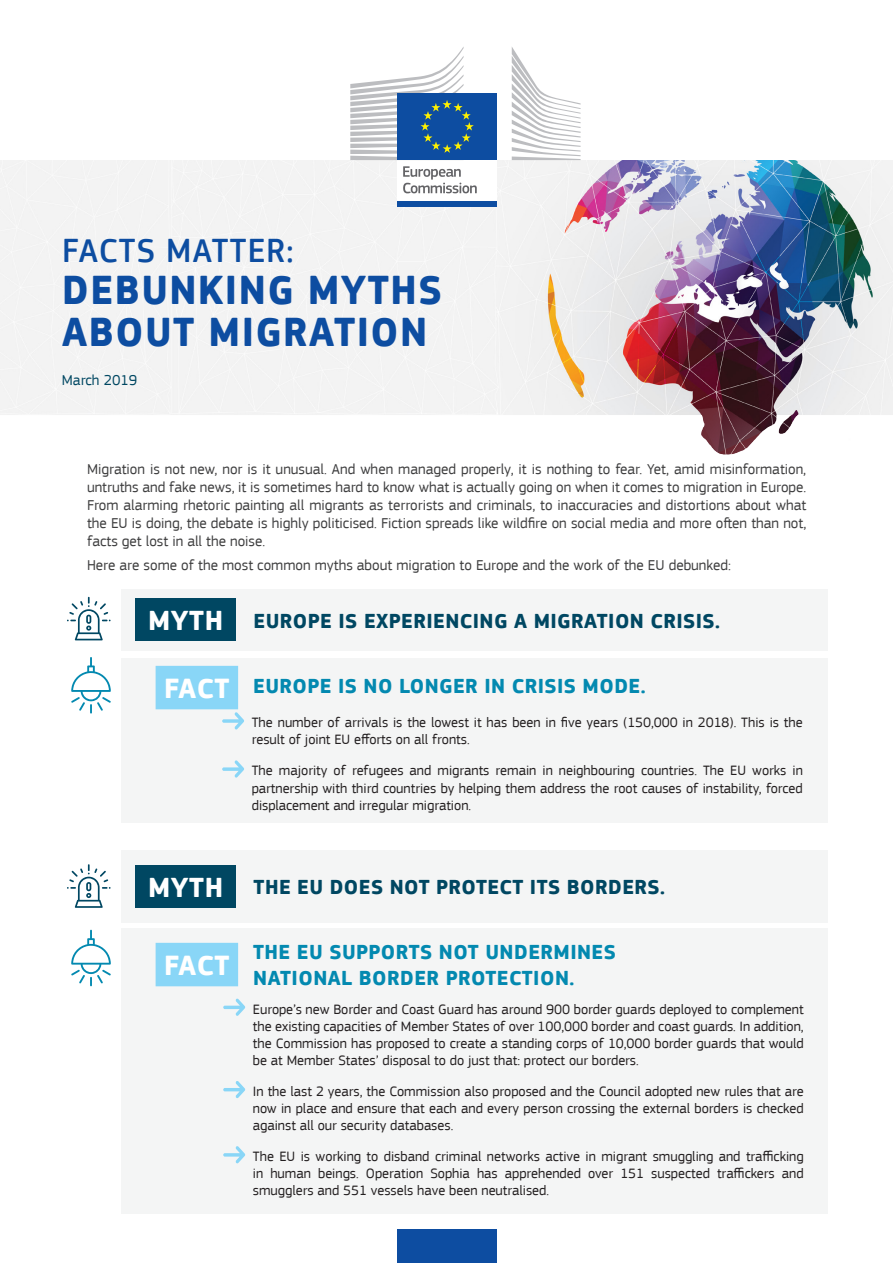
<style>
.page{position:relative;width:893px;height:1263px;background:#fff}
.page>*{position:absolute;margin:0;border:0;box-sizing:border-box;transform-origin:0 0}
.MainTitle{font:700 42px/42px "EC Square Sans Pro";letter-spacing:.035em;color:#0d4da1}
.MainTitle-2{font:500 34.5px "EC Square Sans Pro";letter-spacing:.035em;color:#0d4da1}
.The_MYTH{font:700 28.8px "EC Square Sans Pro";letter-spacing:.01em;color:#fff}
.Title_cover{font:700 28.5px "EC Square Sans Pro";letter-spacing:.02em;color:#fff}
.Myth_-_Title{font:700 21px/25.5px "EC Square Sans Pro";letter-spacing:.02em;color:#0389b0}
.Title_cover-2{font:700 21px "EC Square Sans Pro";letter-spacing:.02em;color:#004762}
.MainTitle-3{font:15px/18px "EC Square Sans Pro";color:#3e3e3f;text-align:justify}
.Title_cover-3{font:15px "EC Square Sans Pro";color:#004762}
.Body{font:14.25px/17.1px "EC Square Sans Pro";color:#231f20;text-align:justify}
</style>
<div class="page">
<img style="left:0;top:160px;width:893px;height:295px">
<div style="left:121px;top:589px;width:706px;height:62px;background:#f4f5f5"></div>
<div style="left:121px;top:658px;width:706px;height:165px;background:#f4f5f5"></div>
<div style="left:135px;top:598px;width:101px;height:43px;background:#004762"></div>
<svg style="left:222px;top:712px;width:22px;height:17px"></svg>
<svg style="left:222px;top:760px;width:22px;height:17px"></svg>
<svg style="left:67px;top:597px;width:44px;height:43px"></svg>
<svg style="left:71px;top:657px;width:40px;height:56px"></svg>
<div style="left:156px;top:666px;width:82px;height:43px;background:#89d6f7"></div>
<div style="left:121px;top:850px;width:706px;height:72px;background:#f4f5f5"></div>
<div style="left:121px;top:928px;width:706px;height:286px;background:#f4f5f5"></div>
<div style="left:135px;top:865px;width:101px;height:42px;background:#004762"></div>
<svg style="left:67px;top:864px;width:44px;height:44px"></svg>
<svg style="left:71px;top:930px;width:40px;height:56px"></svg>
<div style="left:156px;top:943px;width:82px;height:43px;background:#89d6f7"></div>
<svg style="left:223px;top:998px;width:22px;height:18px"></svg>
<svg style="left:223px;top:1081px;width:22px;height:17px"></svg>
<svg style="left:223px;top:1146px;width:22px;height:17px"></svg>
<div style="left:397px;top:158px;width:100px;height:44px;background:#fff"></div>
<svg style="left:403px;top:166px;width:74px;height:27px"></svg>
<div style="left:397px;top:201px;width:100px;height:6px;background:#0d4da1"></div>
<svg style="left:512px;top:47px;width:69px;height:113px"></svg>
<div style="left:397px;top:94px;width:100px;height:66px;background:#0d4da1"></div>
<svg style="left:350px;top:47px;width:124px;height:113px"></svg>
<div style="left:397px;top:1229px;width:100px;height:34px;background:#0d4da1"></div>
<p class="MainTitle-2" style="left:62px;top:230px;width:233px">FACTS MATTER:</p>
<p class="MainTitle" style="left:62px;top:270px;width:381px">DEBUNKING MYTHS<br>ABOUT MIGRATION</p>
<p class="Title_cover-3" style="left:62px;top:372px;width:77px">March 2019</p>
<p class="MainTitle-3" style="left:87px;top:460px;width:721px">Migration is not new, nor is it unusual. And when managed properly, it is nothing to fear. Yet, amid misinformation, untruths and fake news, it is sometimes hard to know what is actually going on when it comes to migration in Europe.<br>From alarming rhetoric painting all migrants as terrorists and criminals, to inaccuracies and distortions about what the EU is doing, the debate is highly politicised. Fiction spreads like wildfire on social media and more often than not, facts get lost in all the noise.</p>
<p class="MainTitle-3" style="left:87px;top:556px;width:645px">Here are some of the most common myths about migration to Europe and the work of the EU debunked:</p>
<p class="Title_cover" style="left:148px;top:604px;width:77px">MYTH</p>
<p class="Title_cover-2" style="left:254px;top:608px;width:468px">EUROPE IS EXPERIENCING A MIGRATION CRISIS.</p>
<p class="The_MYTH" style="left:164px;top:671px;width:67px">FACT</p>
<p class="Myth_-_Title" style="left:253px;top:674px;width:394px">EUROPE IS NO LONGER IN CRISIS MODE.</p>
<p class="Body" style="left:252px;top:714px;width:553px">The number of arrivals is the lowest it has been in five years (150,000 in 2018). This is the result of joint EU efforts on all fronts.</p>
<p class="Body" style="left:252px;top:762px;width:553px">The majority of refugees and migrants remain in neighbouring countries. The EU works in partnership with third countries by helping them address the root causes of instability, forced displacement and irregular migration.</p>
<p class="Title_cover" style="left:148px;top:870px;width:77px">MYTH</p>
<p class="Title_cover-2" style="left:254px;top:874px;width:413px">THE EU DOES NOT PROTECT ITS BORDERS.</p>
<p class="The_MYTH" style="left:164px;top:948px;width:67px">FACT</p>
<p class="Myth_-_Title" style="left:253px;top:940px;width:364px">THE EU SUPPORTS NOT UNDERMINES<br>NATIONAL BORDER PROTECTION.</p>
<p class="Body" style="left:253px;top:1000px;width:552px">Europe’s new Border and Coast Guard has around 900 border guards deployed to complement the existing capacities of Member States of over 100,000 border and coast guards. In addition, the Commission has proposed to create a standing corps of 10,000 border guards that would be at Member States’ disposal to do just that: protect our borders.</p>
<p class="Body" style="left:253px;top:1083px;width:552px">In the last 2 years, the Commission also proposed and the Council adopted new rules that are now in place and ensure that each and every person crossing the external borders is checked against all our security databases.</p>
<p class="Body" style="left:253px;top:1148px;width:552px">The EU is working to disband criminal networks active in migrant smuggling and trafficking in human beings. Operation Sophia has apprehended over 151 suspected traffickers and smugglers and 551 vessels have been neutralised.</p>
</div>
